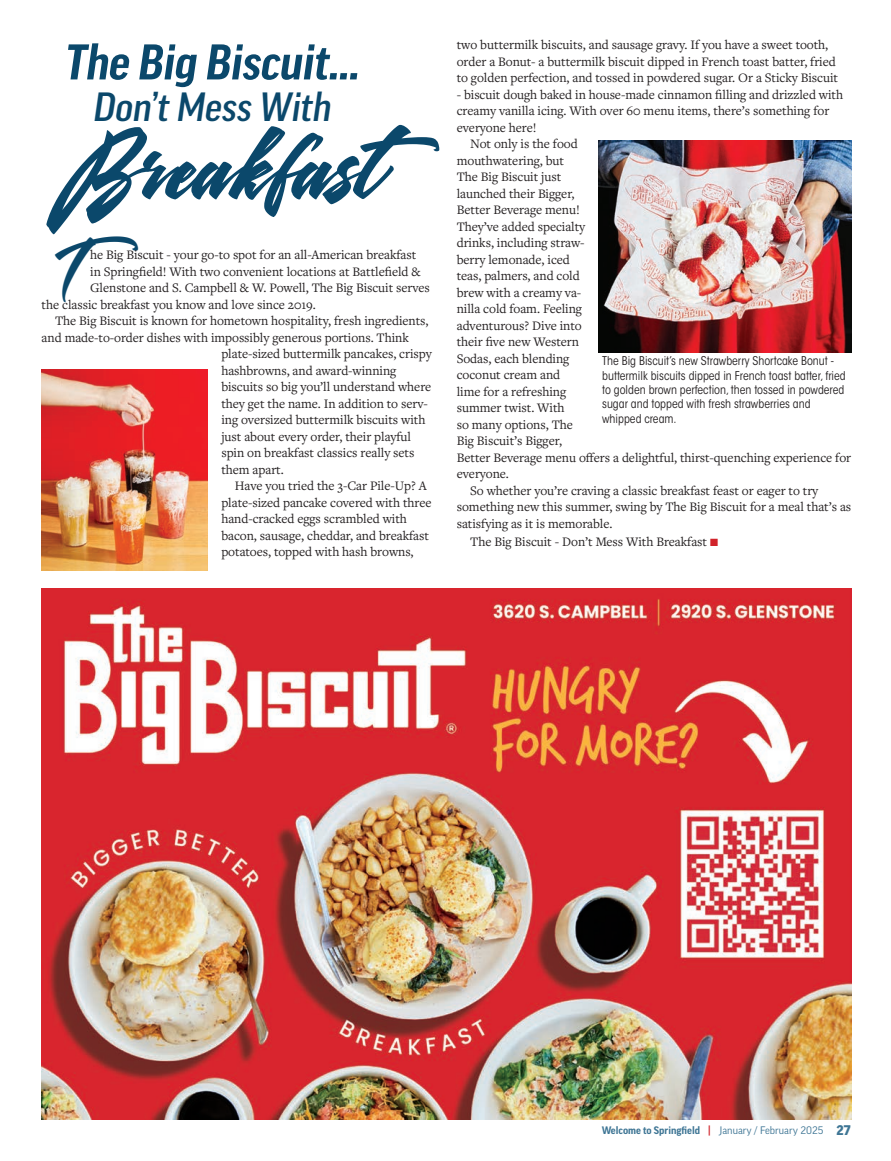
<style>
.page{position:relative;width:891px;height:1161px;background:#fff}
.page>*{position:absolute;margin:0;border:0;box-sizing:border-box;transform-origin:0 0}
.t1{font:67.95px "Emerald";color:#0b486b;scale:1.17 1}
.t2{font:italic 700 condensed 48.3px "Good Pro";color:#0b486b;scale:1.17 1}
.t3{font:43.35px "Emerald";color:#0b486b}
.t4{font:italic 500 condensed 39.45px "Good Pro";color:#0b486b;scale:1.17 1}
.t5{font:13.5px/16.5px "Freight Text Pro";letter-spacing:-.005em;color:#231f20}
.t6{font:condensed 12px/14.4px "ITC Avant Garde Std";color:#231f20}
.t7{font:700 10.5px "Good Pro";color:#3f7695}
.s1{color:#d1232a}
.s2{font-stretch:condensed;color:#d1232a}
.s3{font-weight:400}
.s4{font-weight:900;font-size:13.5px}
</style>
<div class="page">
<img style="left:599px;top:140px;width:253px;height:213px">
<img style="left:42px;top:369px;width:166px;height:202px">
<img style="left:42px;top:589px;width:810px;height:531px">
<h2 class="t2" style="left:65px;top:35px;width:254px">The Big Biscuit...</h2>
<h3 class="t4" style="left:94px;top:84px;width:205px">Don’t Mess With</h3>
<h1 class="t1" style="left:46px;top:136px;width:339px">Breakfast</h1>
<h3 class="t3" style="left:55px;top:252px;width:85px">T</h3>
<p class="t5" style="left:90px;top:246px;width:328px">he Big Biscuit - your go-to spot for an all-American breakfast</p>
<p class="t5" style="left:90px;top:263px;width:332px">in Springfield! With two convenient locations at Battlefield &amp;</p>
<p class="t5" style="left:90px;top:279px;width:341px">Glenstone and S. Campbell &amp; W. Powell, The Big Biscuit serves</p>
<p class="t5" style="left:42px;top:296px;width:276px">the classic breakfast you know and love since 2019.</p>
<p class="t5" style="left:55px;top:312px;width:375px">The Big Biscuit is known for hometown hospitality, fresh ingredients,</p>
<p class="t5" style="left:42px;top:329px;width:369px">and made-to-order dishes with impossibly generous portions. Think</p>
<p class="t5" style="left:221px;top:345px;width:212px">plate-sized buttermilk pancakes, crispy</p>
<p class="t5" style="left:221px;top:362px;width:177px">hashbrowns, and award-winning</p>
<p class="t5" style="left:221px;top:378px;width:211px">biscuits so big you’ll understand where</p>
<p class="t5" style="left:221px;top:395px;width:208px">they get the name. In addition to serv-</p>
<p class="t5" style="left:221px;top:411px;width:206px">ing oversized buttermilk biscuits with</p>
<p class="t5" style="left:221px;top:428px;width:191px">just about every order, their playful</p>
<p class="t5" style="left:221px;top:444px;width:195px">spin on breakfast classics really sets</p>
<p class="t5" style="left:221px;top:461px;width:64px">them apart.</p>
<p class="t5" style="left:235px;top:477px;width:193px">Have you tried the 3-Car Pile-Up? A</p>
<p class="t5" style="left:221px;top:494px;width:212px">plate-sized pancake covered with three</p>
<p class="t5" style="left:221px;top:510px;width:187px">hand-cracked eggs scrambled with</p>
<p class="t5" style="left:221px;top:527px;width:209px">bacon, sausage, cheddar, and breakfast</p>
<p class="t5" style="left:221px;top:543px;width:194px">potatoes, topped with hash browns,</p>
<p class="t5" style="left:457px;top:36px;width:383px">two buttermilk biscuits, and sausage gravy. If you have a sweet tooth, order a Bonut- a buttermilk biscuit dipped in French toast batter, fried to golden perfection, and tossed in powdered sugar. Or a Sticky Biscuit</p>
<p class="t5" style="left:457px;top:86px;width:388px">- biscuit dough baked in house-made cinnamon filling and drizzled with</p>
<p class="t5" style="left:457px;top:102px;width:374px">creamy vanilla icing. With over 60 menu items, there’s something for</p>
<p class="t5" style="left:457px;top:119px;width:81px">everyone here!</p>
<p class="t5" style="left:470px;top:135px;width:109px">Not only is the food</p>
<p class="t5" style="left:457px;top:152px;width:109px">mouthwatering, but</p>
<p class="t5" style="left:457px;top:168px;width:106px">The Big Biscuit just</p>
<p class="t5" style="left:457px;top:185px;width:119px">launched their Bigger,</p>
<p class="t5" style="left:457px;top:201px;width:125px">Better Beverage menu!</p>
<p class="t5" style="left:457px;top:218px;width:130px">They’ve added specialty</p>
<p class="t5" style="left:457px;top:234px;width:129px">drinks, including straw-</p>
<p class="t5" style="left:457px;top:251px;width:115px">berry lemonade, iced</p>
<p class="t5" style="left:457px;top:267px;width:125px">teas, palmers, and cold</p>
<p class="t5" style="left:457px;top:284px;width:126px">brew with a creamy va-</p>
<p class="t5" style="left:457px;top:300px;width:127px">nilla cold foam. Feeling</p>
<p class="t5" style="left:457px;top:317px;width:127px">adventurous? Dive into</p>
<p class="t5" style="left:457px;top:333px;width:124px">their five new Western</p>
<p class="t5" style="left:457px;top:350px;width:114px">Sodas, each blending</p>
<p class="t5" style="left:457px;top:366px;width:105px">coconut cream and</p>
<p class="t5" style="left:457px;top:383px;width:111px">lime for a refreshing</p>
<p class="t5" style="left:457px;top:399px;width:109px">summer twist. With</p>
<p class="t5" style="left:457px;top:416px;width:118px">so many options, The</p>
<p class="t5" style="left:457px;top:432px;width:107px">Big Biscuit’s Bigger,</p>
<p class="t5" style="left:457px;top:449px;width:396px">Better Beverage menu offers a delightful, thirst-quenching experience for</p>
<p class="t5" style="left:457px;top:465px;width:54px">everyone.</p>
<p class="t5" style="left:470px;top:482px;width:350px">So whether you’re craving a classic breakfast feast or eager to try</p>
<p class="t5" style="left:457px;top:498px;width:396px">something new this summer, swing by The Big Biscuit for a meal that’s as</p>
<p class="t5" style="left:457px;top:515px;width:157px">satisfying as it is memorable.</p>
<p class="t5" style="left:470px;top:533px;width:249px">The Big Biscuit - Don’t Mess With Breakfast <span class="s1">■</span></p>
<p class="t6" style="left:602px;top:354px;width:245px">The Big Biscuit’s new Strawberry Shortcake Bonut - buttermilk biscuits dipped in French toast batter, fried to golden brown perfection, then tossed in powdered sugar and topped with fresh strawberries and whipped cream.</p>
<p class="t7" style="left:602px;top:1124px;width:250px">Welcome to Springfield <span class="s2">|</span> <span class="s3">January / February 2025</span> <span class="s4">27</span></p>
</div>
